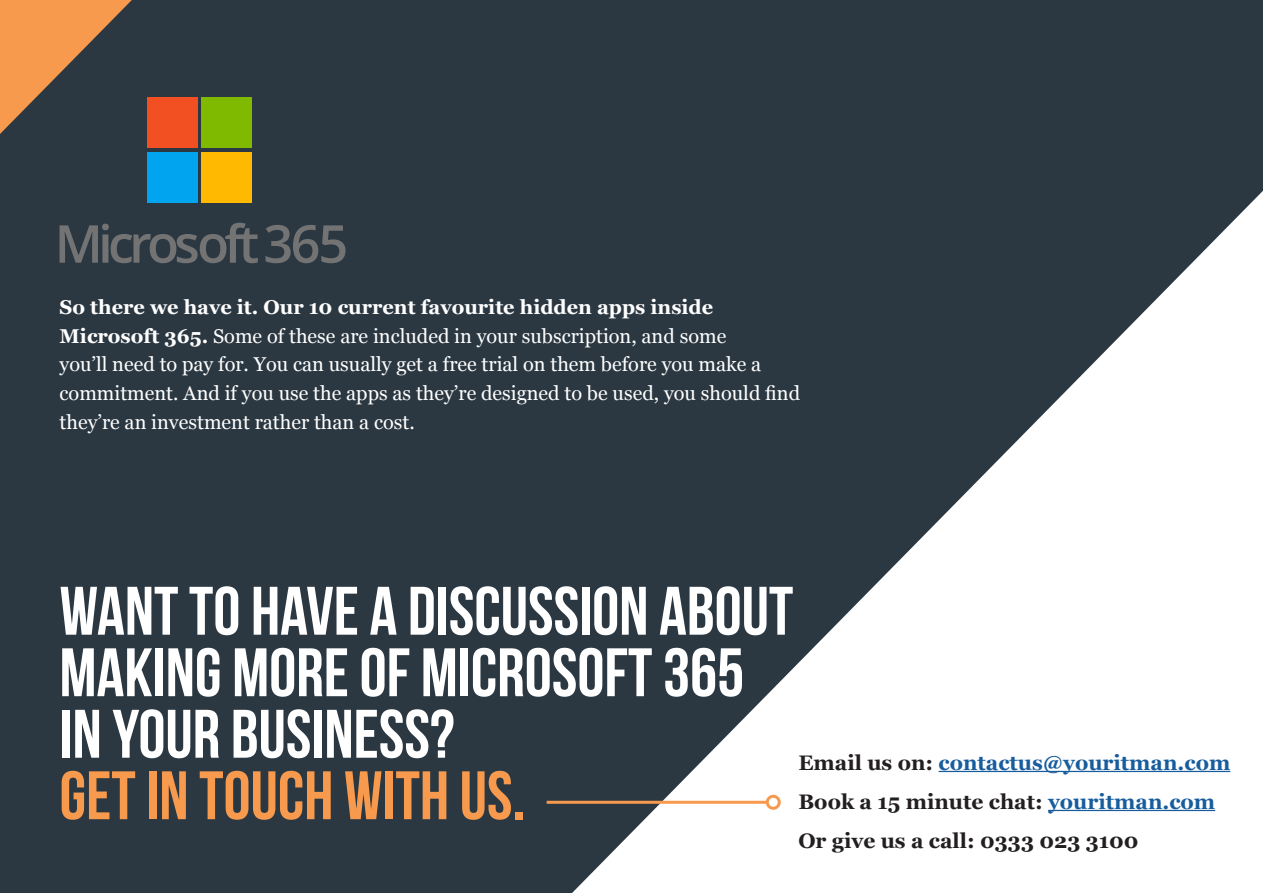
<style>
.page{position:relative;width:1263px;height:893px;background:#2b3842}
.page>*{position:absolute;margin:0;border:0;box-sizing:border-box;transform-origin:0 0}
.t1{font:700 68.4px/61.5px "Bebas Neue";color:#fff}
.t2{font:700 68.4px "Bebas Neue";color:#f79a4e}
.t3{font:700 21px "Georgia";color:#231f20}
.t4{font:700 21px "Georgia";color:#175d9e}
.t5{font:19.95px/28.8px "Georgia";color:#fff}
.s1{font-weight:700}
.s2{color:#231f20}
.s3{color:#175d9e}
</style>
<div class="page">
<svg style="left:0;top:0;width:132px;height:134px"></svg>
<svg style="left:572px;top:191px;width:691px;height:702px"></svg>
<hr style="left:547px;top:801px;width:220px;height:3px;background:#f79a4e">
<div style="left:766px;top:795px;width:15px;height:15px;border:3px solid #f79a4e;border-radius:50%"></div>
<div style="left:147px;top:97px;width:51px;height:51px;background:#f25022"></div>
<div style="left:202px;top:97px;width:50px;height:51px;background:#7fba00"></div>
<div style="left:147px;top:152px;width:51px;height:51px;background:#01a4ef"></div>
<div style="left:202px;top:152px;width:50px;height:51px;background:#ffb901"></div>
<svg style="left:60px;top:223px;width:286px;height:40px"></svg>
<hr style="left:938px;top:771px;width:292px;height:1px;background:#175d9e">
<hr style="left:1048px;top:810px;width:167px;height:1px;background:#175d9e">
<p class="t5" style="left:60px;top:292px;width:742px"><span class="s1">So there we have it. Our 10 current favourite hidden apps inside Microsoft 365.</span> Some of these are included in your subscription, and some<br>you’ll need to pay for. You can usually get a free trial on them before you make a commitment. And if you use the apps as they’re designed to be used, you should find they’re an investment rather than a cost.</p>
<p class="t1" style="left:60px;top:579px;width:735px">WANT TO HAVE A DISCUSSION ABOUT<br>MAKING MORE OF MICROSOFT 365<br>IN YOUR BUSINESS?</p>
<p class="t2" style="left:60px;top:758px;width:467px">GET IN TOUCH WITH US.</p>
<p class="t4" style="left:798px;top:746px;width:433px"><span class="s2">Email us on:</span> contactus@youritman.com</p>
<p class="t3" style="left:798px;top:785px;width:418px">Book a 15 minute chat: <span class="s3">youritman.com</span></p>
<p class="t3" style="left:798px;top:824px;width:342px">Or give us a call: 0333 023 3100</p>
</div>
